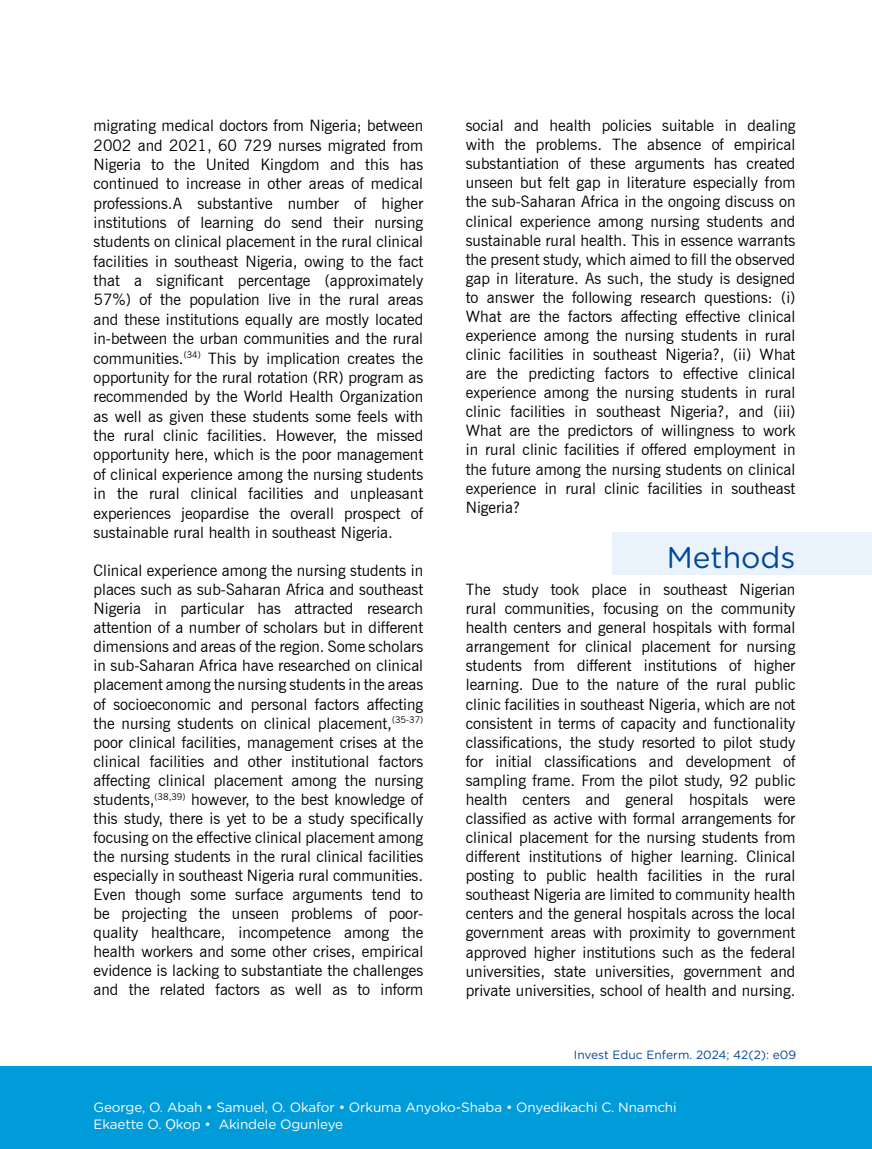
<style>
.page{position:relative;width:872px;height:1149px;background:#fff}
.page>*{position:absolute;margin:0;border:0;box-sizing:border-box;transform-origin:0 0}
.t1{font:30px "Gotham Rounded";color:#00489a}
.t2{font:15.75px/19px "News Gothic BT";color:#000;text-align:justify}
.t3{font:13.5px/16.2px "Gotham Rounded";letter-spacing:-.01em;color:#fff}
.t4{font:12px "Gotham Rounded";color:#00489a}
.s1{font-family:"Arial"}
</style>
<div class="page">
<div style="left:0;top:1065px;width:872px;height:83px;background:#009bd9"></div>
<div style="left:612px;top:531px;width:260px;height:43px;background:#eaf3fc"></div>
<p class="t2" style="left:94px;top:116px;width:331px">migrating medical doctors from Nigeria; between 2002 and 2021, 60 729 nurses migrated from Nigeria to the United Kingdom and this has continued to increase in other areas of medical professions.A substantive number of higher institutions of learning do send their nursing students on clinical placement in the rural clinical facilities in southeast Nigeria, owing to the fact that a significant percentage (approximately 57%) of the population live in the rural areas and these institutions equally are mostly located in-between the urban communities and the rural communities.<sup>(34)</sup> This by implication creates the opportunity for the rural rotation (RR) program as recommended by the World Health Organization as well as given these students some feels with the rural clinic facilities. However, the missed opportunity here, which is the poor management of clinical experience among the nursing students in the rural clinical facilities and unpleasant experiences jeopardise the overall prospect of sustainable rural health in southeast Nigeria.</p>
<p class="t2" style="left:94px;top:560px;width:331px">Clinical experience among the nursing students in places such as sub-Saharan Africa and southeast Nigeria in particular has attracted research attention of a number of scholars but in different dimensions and areas of the region. Some scholars in sub-Saharan Africa have researched on clinical placement among the nursing students in the areas of socioeconomic and personal factors affecting the nursing students on clinical placement,<sup>(35-37) </sup>poor clinical facilities, management crises at the clinical facilities and other institutional factors affecting clinical placement among the nursing students,<sup>(38,39)</sup> however, to the best knowledge of this study, there is yet to be a study specifically focusing on the effective clinical placement among the nursing students in the rural clinical facilities especially in southeast Nigeria rural communities.<br>Even though some surface arguments tend to be projecting the unseen problems of poor&shy;quality healthcare, incompetence among the health workers and some other crises, empirical evidence is lacking to substantiate the challenges and the related factors as well as to inform</p>
<p class="t2" style="left:466px;top:116px;width:331px">social and health policies suitable in dealing with the problems. The absence of empirical substantiation of these arguments has created unseen but felt gap in literature especially from the sub-Saharan Africa in the ongoing discuss on clinical experience among nursing students and sustainable rural health. This in essence warrants the present study, which aimed to fill the observed gap in literature. As such, the study is designed to answer the following research questions: (i)<br>What are the factors affecting effective clinical experience among the nursing students in rural clinic facilities in southeast Nigeria?, (ii) What are the predicting factors to effective clinical experience among the nursing students in rural clinic facilities in southeast Nigeria?, and (iii)<br>What are the predictors of willingness to work in rural clinic facilities if offered employment in the future among the nursing students on clinical experience in rural clinic facilities in southeast Nigeria?</p>
<h1 class="t1" style="left:666px;top:536px;width:130px">Methods</h1>
<p class="t2" style="left:466px;top:579px;width:331px">The study took place in southeast Nigerian rural communities, focusing on the community health centers and general hospitals with formal arrangement for clinical placement for nursing students from different institutions of higher learning. Due to the nature of the rural public clinic facilities in southeast Nigeria, which are not consistent in terms of capacity and functionality classifications, the study resorted to pilot study for initial classifications and development of sampling frame. From the pilot study, 92 public health centers and general hospitals were classified as active with formal arrangements for clinical placement for the nursing students from different institutions of higher learning. Clinical posting to public health facilities in the rural southeast Nigeria are limited to community health centers and the general hospitals across the local government areas with proximity to government approved higher institutions such as the federal universities, state universities, government and private universities, school of health and nursing.</p>
<p class="t4" style="left:574px;top:1045px;width:224px">Invest Educ Enferm. 2024; 42(2): e09</p>
<p class="t3" style="left:94px;top:1098px;width:584px">George, O. Abah • Samuel, O. Okafor • Orkuma Anyoko-Shaba • Onyedikachi C. Nnamchi<br>Ekaette O. <span class="s1">Ọ</span>kop • Akindele Ogunleye</p>
</div>
